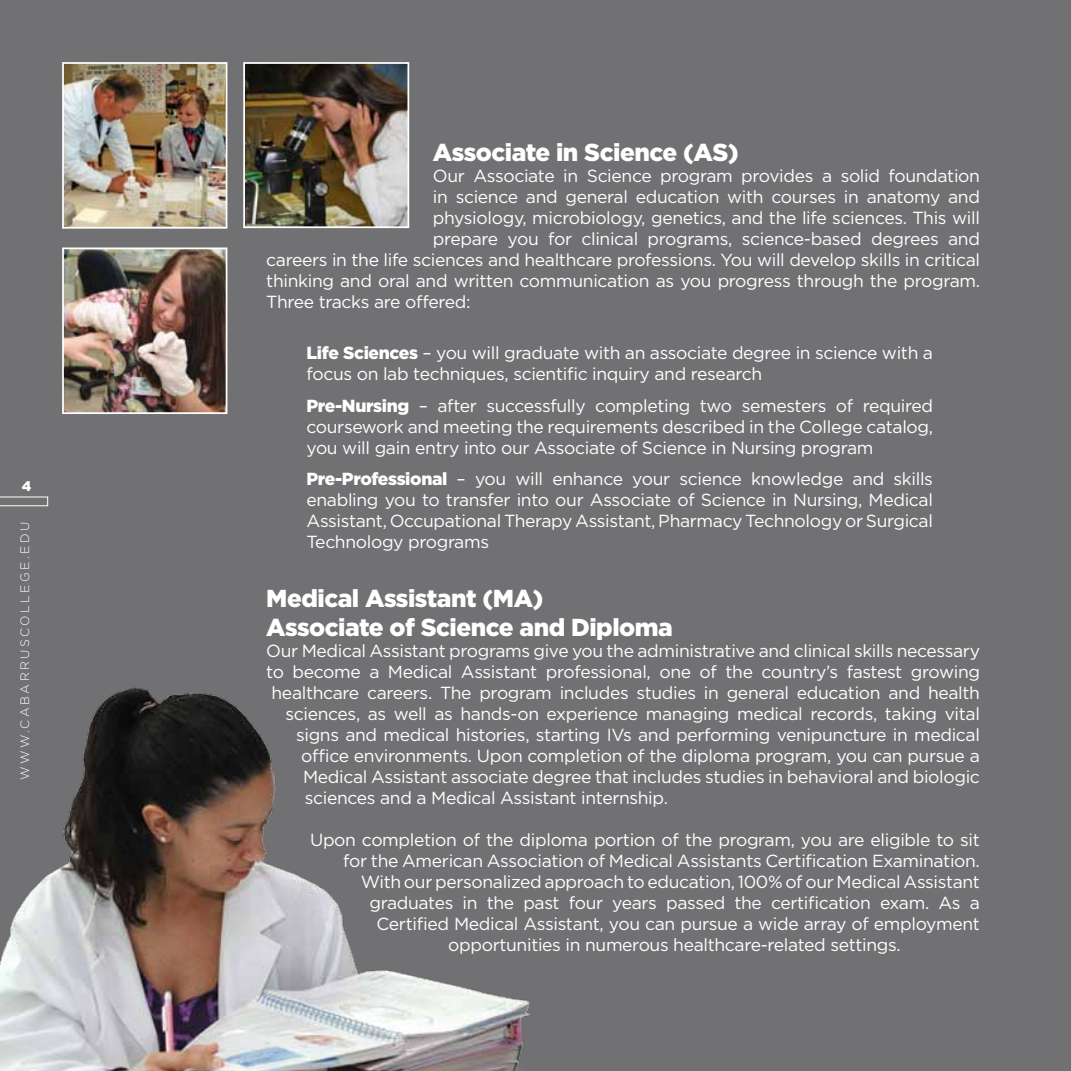
<style>
.page{position:relative;width:1071px;height:1071px;background:#717073}
.page>*{position:absolute;margin:0;border:0;box-sizing:border-box;transform-origin:0 0}
.t1{font:900 24.5px/29.4px "Gotham";letter-spacing:-.02em;color:#fff}
.t2{font:17.5px/21px "Gotham";letter-spacing:-.02em;color:#fff;text-align:justify}
.t3{font:900 14px "Gotham";color:#fff}
.t4{font:300 12.25px "Gotham";letter-spacing:.2em;color:#fff}
.s1{font-weight:900}
</style>
<div class="page">
<img style="left:65px;top:250px;width:159px;height:161px">
<div style="left:62px;top:247px;width:165px;height:167px;border:2px solid #fff"></div>
<img style="left:246px;top:65px;width:160px;height:160px">
<div style="left:243px;top:62px;width:166px;height:166px;border:2px solid #fff"></div>
<img style="left:65px;top:65px;width:159px;height:161px">
<div style="left:62px;top:62px;width:165px;height:167px;border:2px solid #fff"></div>
<svg style="left:0;top:497px;width:48px;height:9px"></svg>
<img style="left:0;top:687px;width:531px;height:384px">
<p class="t3" style="left:22px;top:476px;width:11px">4</p>
<p class="t4" style="left:17px;top:780px;width:259px;rotate:-90deg">WWW.CABARRUSCOLLEGE.EDU</p>
<h1 class="t1" style="left:433px;top:138px;width:307px">Associate in Science (AS)</h1>
<p class="t2" style="left:433px;top:165px;width:549px">Our Associate in Science program provides a solid foundation</p>
<p class="t2" style="left:433px;top:186px;width:549px">in science and general education with courses in anatomy and</p>
<p class="t2" style="left:433px;top:207px;width:549px">physiology, microbiology, genetics, and the life sciences. This will</p>
<p class="t2" style="left:433px;top:228px;width:549px">prepare you for clinical programs, science-based degrees and</p>
<p class="t2" style="left:266px;top:249px;width:715px">careers in the life sciences and healthcare professions. You will develop skills in critical</p>
<p class="t2" style="left:266px;top:270px;width:715px">thinking and oral and written communication as you progress through the program.</p>
<p class="t2" style="left:266px;top:291px;width:206px">Three tracks are offered:</p>
<p class="t2" style="left:307px;top:342px;width:628px"><span class="s1">Life Sciences</span> – you will graduate with an associate degree in science with a focus on lab techniques, scientific inquiry and research</p>
<p class="t2" style="left:307px;top:395px;width:628px"><span class="s1">Pre-Nursing</span> – after successfully completing two semesters of required coursework and meeting the requirements described in the College catalog, you will gain entry into our Associate of Science in Nursing program</p>
<p class="t2" style="left:307px;top:468px;width:628px"><span class="s1">Pre-Professional</span> – you will enhance your science knowledge and skills enabling you to transfer into our Associate of Science in Nursing, Medical Assistant, Occupational Therapy Assistant, Pharmacy Technology or Surgical Technology programs</p>
<h1 class="t1" style="left:266px;top:583px;width:408px">Medical Assistant (MA)<br>Associate of Science and Diploma</h1>
<p class="t2" style="left:266px;top:640px;width:715px">Our Medical Assistant programs give you the administrative and clinical skills necessary</p>
<p class="t2" style="left:266px;top:661px;width:715px">to become a Medical Assistant professional, one of the country’s fastest growing</p>
<p class="t2" style="left:272px;top:682px;width:710px">healthcare careers. The program includes studies in general education and health</p>
<p class="t2" style="left:286px;top:703px;width:696px">sciences, as well as hands-on experience managing medical records, taking vital</p>
<p class="t2" style="left:296px;top:724px;width:685px">signs and medical histories, starting IVs and performing venipuncture in medical</p>
<p class="t2" style="left:301px;top:745px;width:680px">office environments. Upon completion of the diploma program, you can pursue a</p>
<p class="t2" style="left:303px;top:766px;width:678px">Medical Assistant associate degree that includes studies in behavioral and biologic</p>
<p class="t2" style="left:305px;top:787px;width:365px">sciences and a Medical Assistant internship.</p>
<p class="t2" style="left:310px;top:829px;width:671px">Upon completion of the diploma portion of the program, you are eligible to sit</p>
<p class="t2" style="left:343px;top:850px;width:638px">for the American Association of Medical Assistants Certification Examination.</p>
<p class="t2" style="left:361px;top:871px;width:621px">With our personalized approach to education, 100% of our Medical Assistant</p>
<p class="t2" style="left:370px;top:892px;width:612px">graduates in the past four years passed the certification exam. As a</p>
<p class="t2" style="left:377px;top:913px;width:605px">Certified Medical Assistant, you can pursue a wide array of employment</p>
<p class="t2" style="left:448px;top:934px;width:454px">opportunities in numerous healthcare-related settings.</p>
</div>
